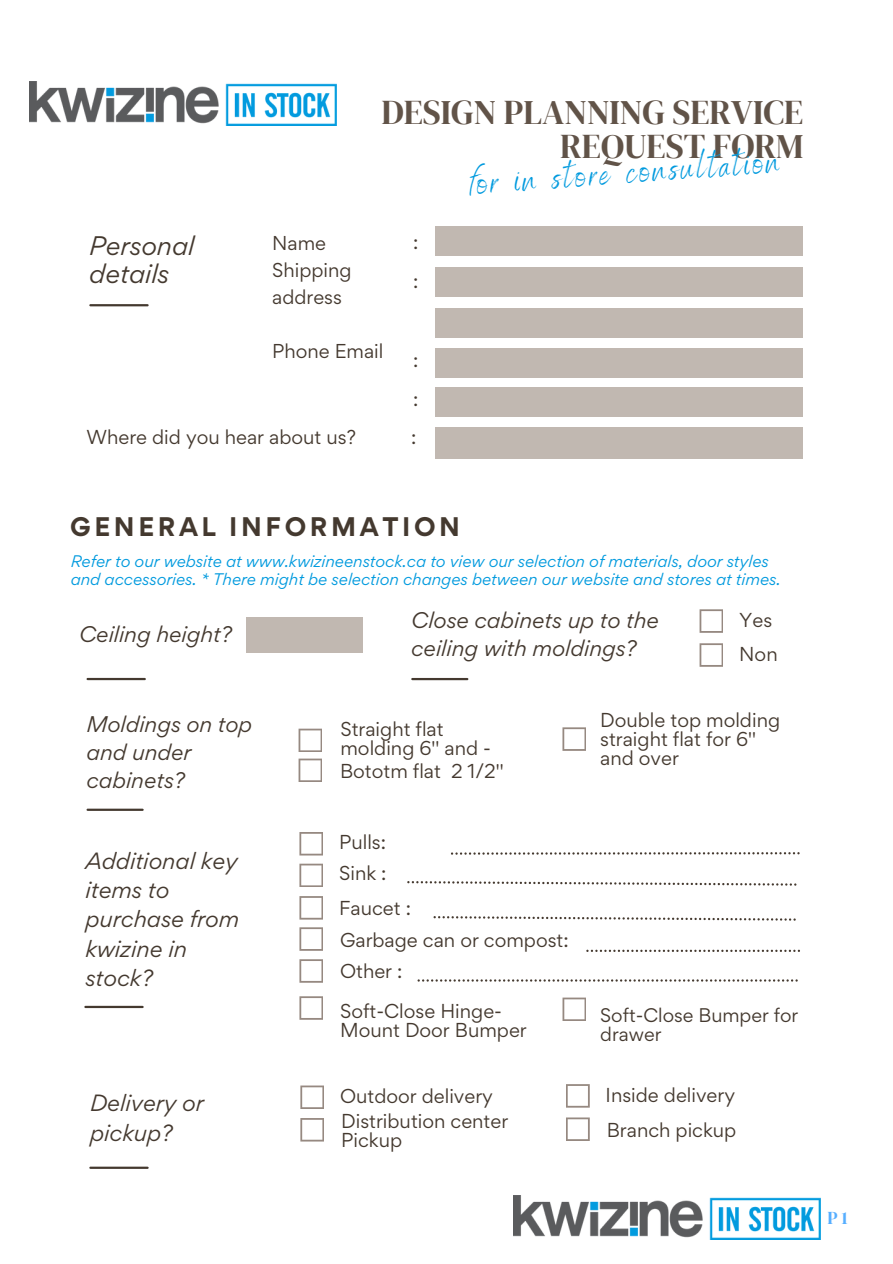
<style>
.page{position:relative;width:893px;height:1264px;background:#fff}
.page>*{position:absolute;margin:0;border:0;box-sizing:border-box;transform-origin:0 0}
.t1{font:36px "Benedict";color:#009ade}
.t2{font:34.5px/33.8px "DM Serif Display";color:#615348;text-align:right}
.t3{font:700 24px "Gordita";letter-spacing:.15em;color:#44392f}
.t4{font:italic 24px/28px "Gordita";color:#44392f}
.t5{font:italic 21px/29.2px "Gordita";color:#44392f}
.t6{font:italic 20.25px/28.2px "Gordita";color:#44392f}
.t7{font:18px/19px "Gordita";color:#44392f}
.t8{font:18px "DM Serif Display";color:#56aeff}
.t9{font:17.55px/18.8px "Gordita";color:#44392f}
.t10{font:italic 15px/18px "Gordita";color:#009ade}
</style>
<div class="page">
<div style="left:435px;top:427px;width:368px;height:32px;background:#c1b8b1"></div>
<hr style="left:88px;top:678px;width:57px;height:2px;background:#44392f">
<div style="left:245px;top:616px;width:117px;height:36px;background:#c1b8b1"></div>
<hr style="left:412px;top:678px;width:55px;height:2px;background:#44392f">
<hr style="left:85px;top:1005px;width:58px;height:3px;background:#44392f">
<div style="left:435px;top:226px;width:368px;height:29px;background:#c1b8b1"></div>
<div style="left:435px;top:308px;width:368px;height:29px;background:#c1b8b1"></div>
<div style="left:435px;top:349px;width:368px;height:29px;background:#c1b8b1"></div>
<hr style="left:90px;top:304px;width:58px;height:2px;background:#44392f">
<div style="left:435px;top:267px;width:368px;height:29px;background:#c1b8b1"></div>
<div style="left:435px;top:387px;width:368px;height:29px;background:#c1b8b1"></div>
<svg style="left:699px;top:609px;width:24px;height:24px"></svg>
<svg style="left:699px;top:643px;width:24px;height:23px"></svg>
<hr style="left:88px;top:808px;width:55px;height:3px;background:#44392f">
<svg style="left:298px;top:728px;width:24px;height:24px"></svg>
<svg style="left:562px;top:727px;width:24px;height:24px"></svg>
<svg style="left:298px;top:758px;width:24px;height:24px"></svg>
<svg style="left:299px;top:996px;width:24px;height:23px"></svg>
<svg style="left:562px;top:997px;width:24px;height:24px"></svg>
<svg style="left:299px;top:832px;width:24px;height:23px"></svg>
<svg style="left:451px;top:852px;width:348px;height:2px"></svg>
<svg style="left:299px;top:896px;width:24px;height:23px"></svg>
<svg style="left:433px;top:916px;width:362px;height:4px"></svg>
<hr style="left:90px;top:1166px;width:58px;height:2px;background:#44392f">
<svg style="left:300px;top:1085px;width:24px;height:24px"></svg>
<svg style="left:300px;top:1118px;width:24px;height:23px"></svg>
<svg style="left:566px;top:1084px;width:23px;height:23px"></svg>
<svg style="left:407px;top:881px;width:389px;height:4px"></svg>
<svg style="left:299px;top:863px;width:24px;height:24px"></svg>
<svg style="left:299px;top:927px;width:24px;height:23px"></svg>
<svg style="left:586px;top:949px;width:214px;height:2px"></svg>
<svg style="left:417px;top:979px;width:380px;height:2px"></svg>
<svg style="left:299px;top:959px;width:24px;height:23px"></svg>
<svg style="left:566px;top:1117px;width:23px;height:23px"></svg>
<img style="left:513px;top:1195px;width:307px;height:44px">
<img style="left:30px;top:82px;width:306px;height:44px">
<p class="t4" style="left:89px;top:231px;width:107px">Personal details</p>
<p class="t2" style="left:381px;top:95px;width:423px">DESIGN PLANNING SERVICE<br>REQUEST FORM</p>
<p class="t1" style="left:468px;top:160px;width:311px;rotate:-4deg">for in store consultation</p>
<p class="t7" style="left:272px;top:229px;width:81px;line-height:27px">Name<br>Shipping address</p>
<p class="t7" style="left:272px;top:341px;width:113px">Phone Email</p>
<p class="t7" style="left:413px;top:232px;width:7px">:</p>
<p class="t7" style="left:413px;top:271px;width:7px">:</p>
<p class="t7" style="left:413px;top:350px;width:7px">:</p>
<p class="t7" style="left:413px;top:389px;width:7px">:</p>
<p class="t7" style="left:86px;top:427px;width:271px">Where did you hear about us?</p>
<p class="t7" style="left:411px;top:427px;width:7px">:</p>
<p class="t3" style="left:70px;top:511px;width:391px">GENERAL INFORMATION</p>
<p class="t10" style="left:71px;top:551px;width:711px">Refer to our website at www.kwizineenstock.ca to view our selection of materials, door styles and accessories. * There might be selection changes between our website and stores at times.</p>
<p class="t6" style="left:79px;top:620px;width:154px">Ceiling height?</p>
<p class="t6" style="left:411px;top:605px;width:249px">Close cabinets up to the ceiling with moldings?</p>
<p class="t7" style="left:739px;top:610px;width:35px">Yes</p>
<p class="t7" style="left:739px;top:644px;width:40px">Non</p>
<p class="t6" style="left:86px;top:709px;width:167px">Moldings on top and under cabinets?</p>
<p class="t7" style="left:600px;top:709px;width:181px">Double top molding straight flat for 6'' and over</p>
<p class="t7" style="left:340px;top:719px;width:152px">Straight flat molding 6'' and -</p>
<p class="t7" style="left:340px;top:760px;width:165px">Bototm flat 2 1/2''</p>
<p class="t5" style="left:85px;top:846px;width:155px">Additional key items to purchase from kwizine in stock?</p>
<p class="t7" style="left:339px;top:832px;width:48px">Pulls:</p>
<p class="t7" style="left:339px;top:863px;width:49px">Sink :</p>
<p class="t7" style="left:339px;top:898px;width:73px">Faucet :</p>
<p class="t7" style="left:340px;top:929px;width:230px">Garbage can or compost:</p>
<p class="t7" style="left:340px;top:961px;width:64px">Other :</p>
<p class="t7" style="left:340px;top:1001px;width:188px">Soft-Close Hinge-<br>Mount Door Bumper</p>
<p class="t9" style="left:600px;top:1005px;width:199px">Soft-Close Bumper for drawer</p>
<p class="t5" style="left:90px;top:1088px;width:115px">Delivery or pickup?</p>
<p class="t7" style="left:340px;top:1086px;width:154px">Outdoor delivery</p>
<p class="t7" style="left:341px;top:1110px;width:168px">Distribution center<br>Pickup</p>
<p class="t7" style="left:605px;top:1085px;width:131px">Inside delivery</p>
<p class="t7" style="left:606px;top:1119px;width:131px">Branch pickup</p>
<p class="t8" style="left:827px;top:1205px;width:22px">P1</p>
</div>
